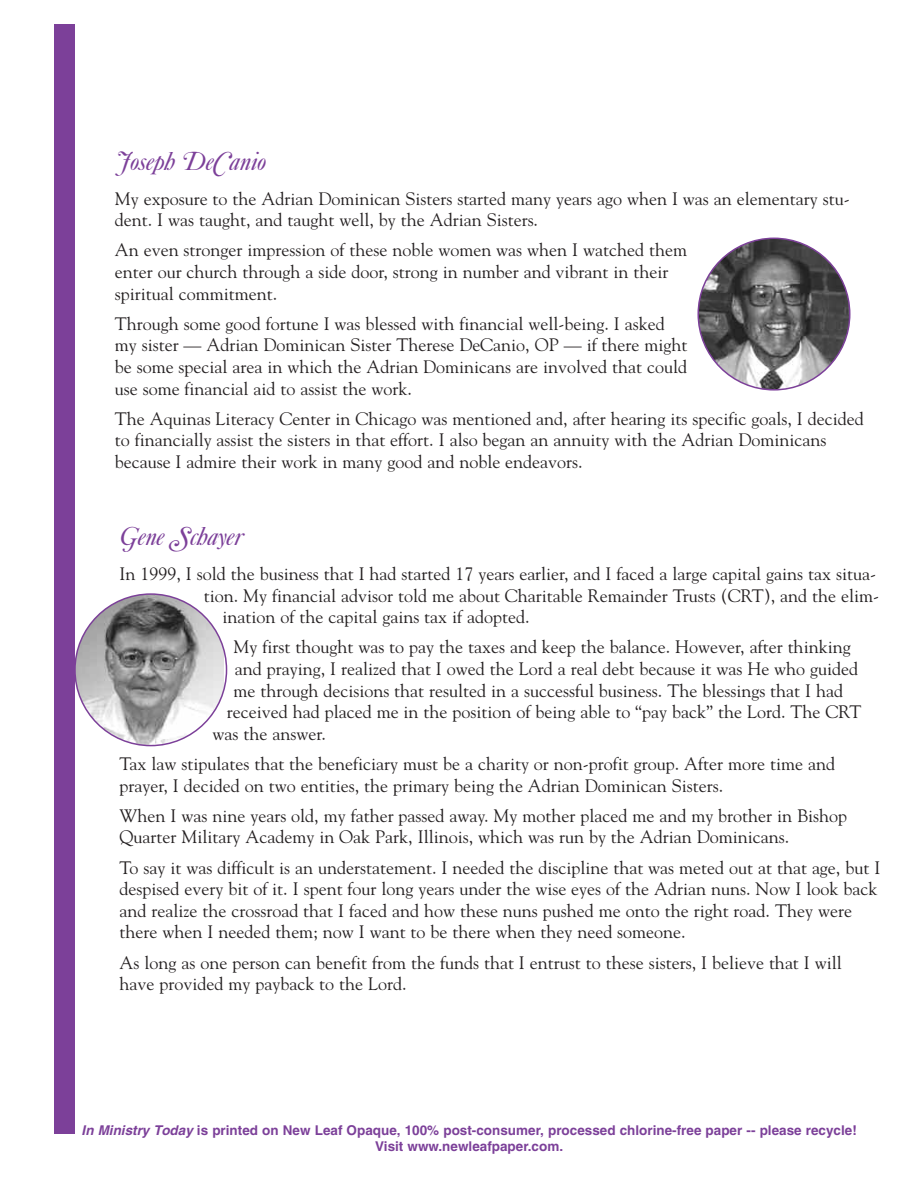
<style>
.page{position:relative;width:918px;height:1188px;background:#fff}
.page>*{position:absolute;margin:0;border:0;box-sizing:border-box;transform-origin:0 0}
.t1{font:italic 27px "Caslon No 540 Swa D";color:#7c4099}
.t2{font:18px/21.6px "Goudy";color:#231f20}
.t3{font:700 13.5px/16.2px "Helvetica";color:#7c4099;text-align:center}
.s1{font-style:italic}
</style>
<div class="page">
<div style="left:54px;top:25px;width:20px;height:1109px;background:#7c4099"></div>
<svg style="left:74px;top:593px;width:153px;height:153px"></svg>
<svg style="left:697px;top:238px;width:153px;height:153px"></svg>
<h1 class="t1" style="left:115px;top:145px;width:153px">Joseph DeCanio</h1>
<p class="t2" style="left:115px;top:188px;width:736px">My exposure to the Adrian Dominican Sisters started many years ago when I was an elementary stu&shy;dent. I was taught, and taught well, by the Adrian Sisters.</p>
<p class="t2" style="left:115px;top:239px;width:574px">An even stronger impression of these noble women was when I watched them enter our church through a side door, strong in number and vibrant in their spiritual commitment.</p>
<p class="t2" style="left:115px;top:313px;width:574px">Through some good fortune I was blessed with financial well-being. I asked my sister — Adrian Dominican Sister Therese DeCanio, OP — if there might be some special area in which the Adrian Dominicans are involved that could use some financial aid to assist the work.</p>
<p class="t2" style="left:115px;top:408px;width:751px">The Aquinas Literacy Center in Chicago was mentioned and, after hearing its specific goals, I decided to financially assist the sisters in that effort. I also began an annuity with the Adrian Dominicans because I admire their work in many good and noble endeavors.</p>
<h1 class="t1" style="left:120px;top:520px;width:125px">Gene Schayer</h1>
<p class="t2" style="left:120px;top:563px;width:758px">In 1999, I sold the business that I had started 17 years earlier, and I faced a large capital gains tax situa-</p>
<p class="t2" style="left:204px;top:585px;width:677px">tion. My financial advisor told me about Charitable Remainder Trusts (CRT), and the elim-</p>
<p class="t2" style="left:223px;top:606px;width:309px">ination of the capital gains tax if adopted.</p>
<p class="t2" style="left:234px;top:636px;width:619px">My first thought was to pay the taxes and keep the balance. However, after thinking</p>
<p class="t2" style="left:235px;top:658px;width:625px">and praying, I realized that I owed the Lord a real debt because it was He who guided</p>
<p class="t2" style="left:233px;top:680px;width:611px">me through decisions that resulted in a successful business. The blessings that I had</p>
<p class="t2" style="left:227px;top:701px;width:636px">received had placed me in the position of being able to “pay back” the Lord. The CRT</p>
<p class="t2" style="left:213px;top:723px;width:115px">was the answer.</p>
<p class="t2" style="left:120px;top:753px;width:717px">Tax law stipulates that the beneficiary must be a charity or non-profit group. After more time and prayer, I decided on two entities, the primary being the Adrian Dominican Sisters.</p>
<p class="t2" style="left:120px;top:805px;width:729px">When I was nine years old, my father passed away. My mother placed me and my brother in Bishop<br>Quarter Military Academy in Oak Park, Illinois, which was run by the Adrian Dominicans.</p>
<p class="t2" style="left:120px;top:857px;width:762px">To say it was difficult is an understatement. I needed the discipline that was meted out at that age, but I despised every bit of it. I spent four long years under the wise eyes of the Adrian nuns. Now I look back and realize the crossroad that I faced and how these nuns pushed me onto the right road. They were there when I needed them; now I want to be there when they need someone.</p>
<p class="t2" style="left:120px;top:952px;width:724px">As long as one person can benefit from the funds that I entrust to these sisters, I believe that I will have provided my payback to the Lord.</p>
<p class="t3" style="left:82px;top:1123px;width:777px"><span class="s1">In Ministry Today</span> is printed on New Leaf Opaque, 100% post-consumer, processed chlorine-free paper -- please recycle!<br>Visit www.newleafpaper.com.</p>
</div>
